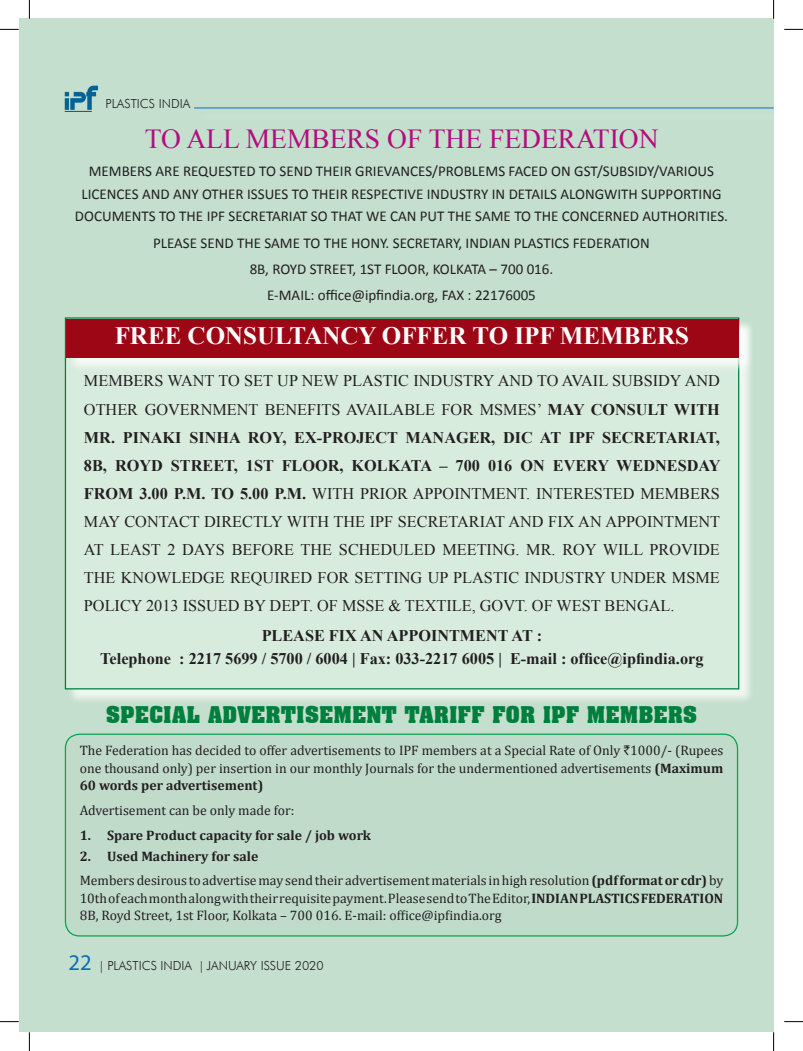
<style>
.page{position:relative;width:803px;height:1051px;background:#fff}
.page>*{position:absolute;margin:0;border:0;box-sizing:border-box;transform-origin:0 0}
.t1{font:27.5px "Times New Roman";color:#b40c80}
.t2{font:700 25px "Times New Roman";color:#fff}
.t3{font:700 22.5px "Aachen BT";color:#007e3d}
.t4{font:700 16.25px/28.1px "Times New Roman";color:#231f20;text-align:justify}
.t5{font:16.25px/28.1px "Times New Roman";color:#231f20;text-align:justify}
.t6{font:15px/22.5px "Calibri";color:#231f20;text-align:center}
.t7{font:13.75px/17.5px "Cambria";color:#231f20}
.t8{font:700 13.75px "Cambria";color:#231f20}
.t9{font:300 12.5px "Futura BT";color:#231f20}
.s1{font-weight:400}
.s2{font-weight:700}
.s3{font-family:"Rupee"}
.s4{font-family:"Myriad Pro";font-weight:400;font-size:22.5px;color:#0e6cb4}
.s5{font-family:"Sakkal Majalla";font-weight:400;font-size:15px}
</style>
<div class="page">
<div style="left:19px;top:19px;width:754px;height:1013px;background:#c4dfcd"></div>
<img style="left:65px;top:86px;width:33px;height:26px">
<div style="left:197px;top:110px;width:587px;height:14px;background:#c6e0cf"></div>
<hr style="left:194px;top:108px;width:579px;height:1px;background:#0e6cb4">
<div style="left:65px;top:734px;width:672px;height:202px;background:#c1dbca;border-radius:14px"></div>
<div style="left:65px;top:734px;width:673px;height:202px;border:1px solid #00a54f;border-radius:14px"></div>
<div style="left:67px;top:319px;width:688px;height:386px;background:#fff;opacity:.75"></div>
<div style="left:65px;top:317px;width:674px;height:372px;background:#d8ecdd;border:1px solid #007e3d"></div>
<div style="left:68px;top:320px;width:686px;height:53px;background:#fff;opacity:.75"></div>
<div style="left:66px;top:319px;width:672px;height:38px;background:#9d0715"></div>
<svg style="left:0;top:29px;width:19px;height:1px"></svg>
<svg style="left:784px;top:29px;width:19px;height:1px"></svg>
<svg style="left:0;top:1021px;width:19px;height:1px"></svg>
<svg style="left:784px;top:1021px;width:19px;height:1px"></svg>
<svg style="left:29px;top:0;width:1px;height:19px"></svg>
<svg style="left:29px;top:1032px;width:1px;height:19px"></svg>
<svg style="left:773px;top:0;width:1px;height:19px"></svg>
<svg style="left:773px;top:1032px;width:1px;height:19px"></svg>
<p class="t9" style="left:106px;top:96px;width:86px">PLASTICS INDIA</p>
<h1 class="t1" style="left:145px;top:120px;width:515px">TO ALL MEMBERS OF THE FEDERATION</h1>
<p class="t6" style="left:75px;top:160px;width:654px">MEMBERS ARE REQUESTED TO SEND THEIR GRIEVANCES/PROBLEMS FACED ON GST/SUBSIDY/VARIOUS<br>LICENCES AND ANY OTHER ISSUES TO THEIR RESPECTIVE INDUSTRY IN DETAILS ALONGWITH SUPPORTING<br>DOCUMENTS TO THE IPF SECRETARIAT SO THAT WE CAN PUT THE SAME TO THE CONCERNED AUTHORITIES.</p>
<p class="t6" style="left:153px;top:231px;width:498px">PLEASE SEND THE SAME TO THE HONY. SECRETARY, INDIAN PLASTICS FEDERATION</p>
<p class="t6" style="left:250px;top:257px;width:305px">8B, ROYD STREET, 1ST FLOOR, KOLKATA – 700 016.</p>
<p class="t6" style="left:267px;top:283px;width:21px">E-mail</p>
<p class="t6" style="left:310px;top:283px;width:227px">: office@ipfindia.org, FAX : 22176005</p>
<h2 class="t2" style="left:115px;top:318px;width:285px">FREE CONSULTANCY OFFE</h2>
<h2 class="t2" style="left:449px;top:318px;width:242px">R TO IPF MEMBERS</h2>
<p class="t4" style="left:84px;top:366px;width:637px"><span class="s1">MEMBERS WANT TO SET UP NEW PLASTIC INDUSTRY AND TO AVAIL SUBSIDY AND OTHER GOVERNMENT BENEFITS AVAILABLE FOR MSMES’</span> MAY CONSULT WITH MR. PINAKI SINHA ROY, EX-PROJECT MANAGER, DIC AT IPF SECRETARIAT, 8B, ROYD STREET, 1ST FLOOR, KOLKATA – 700 016 ON EVE</p>
<p class="t5" style="left:84px;top:451px;width:638px;text-indent:502px"><span class="s2">RY WEDNESDAY FROM 3.00 P.M. TO 5.00 P.M.</span> WITH PRIOR APPOINTMENT. INTERESTED MEMBERS MAY CONTACT DIRECTLY WITH THE IPF SECRETARIAT AND FIX AN APPOINTMENT AT LEAST 2 DAYS BEFORE THE SCHEDULED MEETING. MR. ROY WILL PROVIDE THE KNOWLEDGE REQUIRED FOR SETTING UP PLASTIC INDUSTRY UNDER MSME POLICY 2013 ISSUED BY DEPT. OF MSSE &amp; TEXTILE, GOVT. OF WEST BENGAL.</p>
<p class="t4" style="left:100px;top:624px;width:605px;line-height:22.5px;text-align:center">PLEASE FIX AN APPOINTMENT AT :<br>Telephone : 2217 5699 / 5700 / 6004 | Fax: 033-2217 6005 | E-mail : office@ipfindia.org</p>
<h3 class="t3" style="left:106px;top:700px;width:43px">SPECIAL</h3>
<h3 class="t3" style="left:208px;top:700px;width:299px">ADVERTISEMENT TARIFF FOR</h3>
<h3 class="t3" style="left:543px;top:700px;width:126px">IPF MEMBERS</h3>
<p class="t7" style="left:80px;top:742px;width:645px;text-align:justify">The Federation has decided to offer advertisements to IPF members at a Special Rate of Only <span class="s3">`</span>1000/- (Rupees one thousand only) per insertion in our monthly Journals for the undermentioned advertisements <span class="s2">(Maximum 60 words per advertisement)</span></p>
<p class="t7" style="left:80px;top:801px;width:216px">Advertisement can be only made for:</p>
<p class="t8" style="left:80px;top:825px;width:293px">1. Spare Product capacity for sale / job work</p>
<p class="t7" style="left:80px;top:844px;width:645px;line-height:24.6px"><span class="s2">2. Used Machinery for sale<br></span>Members desirous to advertise may send their advertisement materials in high resolution <span class="s2">(pdf format or cdr)</span> by</p>
<p class="t7" style="left:80px;top:889px;width:645px">10th of each month along with their requisite payment. Please send to The Editor, <span class="s2">INDIAN PLASTICS FEDERATION<br></span>8B, Royd Street, 1st Floor, Kolkata – 700 016. E-mail: office@ipfindia.org</p>
<p class="t9" style="left:69px;top:958px;width:257px"><span class="s4">22</span> <span class="s5">|</span> PLASTICS IN DIA <span class="s5">|</span> JANUARY ISSU E 2020</p>
</div>
